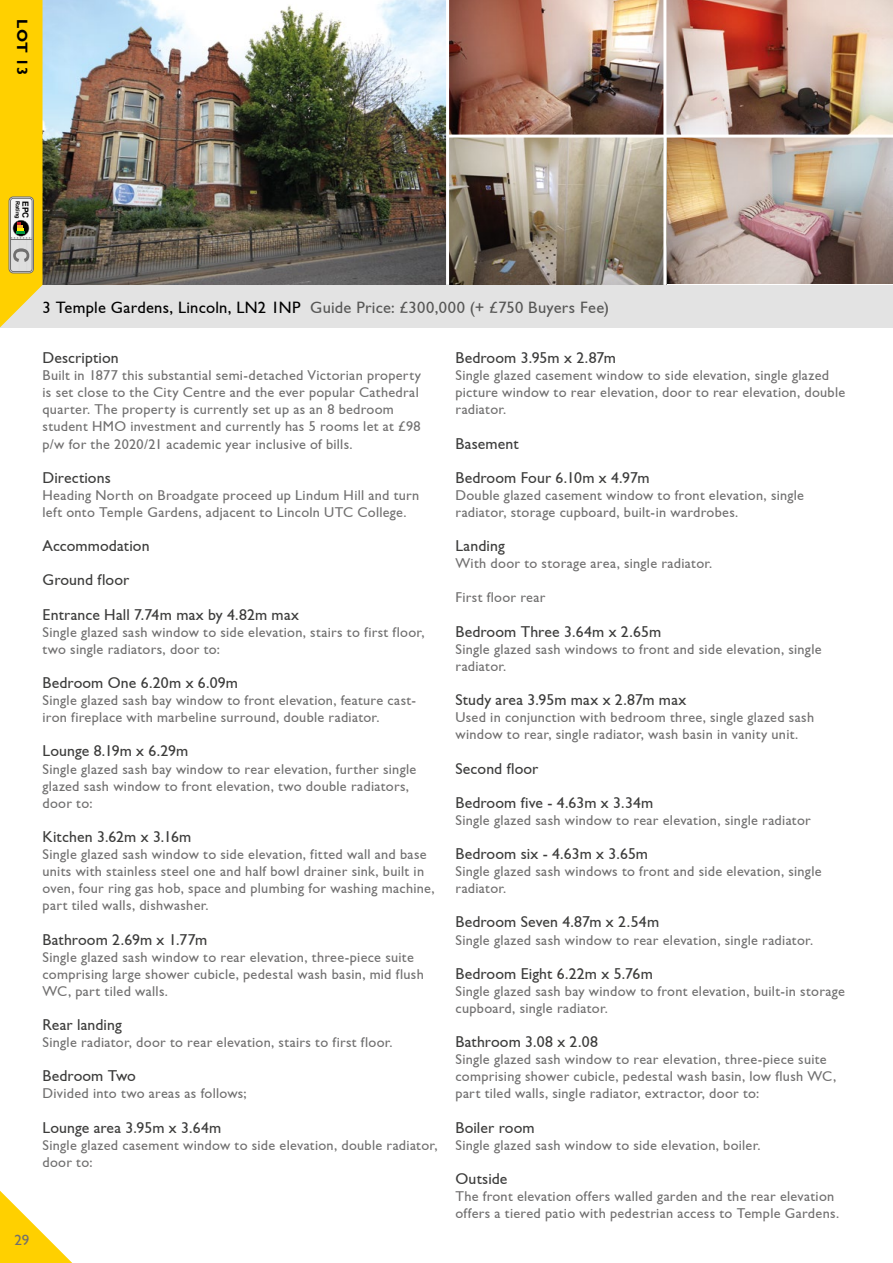
<style>
.page{position:relative;width:893px;height:1263px;background:#fff}
.page>*{position:absolute;margin:0;border:0;box-sizing:border-box;transform-origin:0 0}
.t1{font:16.5px "Gill Sans";letter-spacing:.015em;color:#575756}
.t2{font:15.75px/34.2px "Gill Sans";letter-spacing:.005em;color:#3c3c3b}
.t3{font:700 15px "Gill Sans";color:#000}
.t4{font:15px "Gill Sans";color:#706f6f}
.t5{font:14.25px/17.1px "Gill Sans";letter-spacing:.02em;color:#706f6f}
.t6{font:700 8.55px "Arial";color:#000}
.t7{font:700 5.7px "Arial";color:#000}
.s1{color:#000}
</style>
<div class="page">
<svg style="left:0;top:1191px;width:72px;height:72px"></svg>
<img style="left:666px;top:0;width:227px;height:283px">
<img style="left:43px;top:0;width:620px;height:285px">
<hr style="left:448px;top:135px;width:445px;height:3px;background:#fff">
<div style="left:0;top:285px;width:893px;height:42px;background:#e3e3e3"></div>
<hr style="left:446px;top:0;width:3px;height:285px;background:#fff">
<svg style="left:0;top:0;width:43px;height:327px;background:#f4ce24"></svg>
<div style="left:10px;top:198px;width:22px;height:74px;border:1px solid #706f6f;border-radius:3px"></div>
<p class="t3" style="left:31px;top:19px;width:57px;rotate:90deg">LOT 13</p>
<p class="t7" style="left:22px;top:201px;width:19px;rotate:90deg">Rating</p>
<p class="t6" style="left:31px;top:201px;width:19px;rotate:90deg">EPC</p>
<p class="t1" style="left:43px;top:298px;width:568px"><span class="s1">3 Temple Gardens, Lincoln, LN2 1NP</span> Guide Price: £300,000 (+ £750 Buyers Fee)</p>
<p class="t2" style="left:43px;top:341px;width:78px">Description</p>
<p class="t5" style="left:43px;top:367px;width:380px">Built in 1877 this substantial semi-detached Victorian property is set close to the City Centre and the ever popular Cathedral quarter. The property is currently set up as an 8 bedroom student HMO investment and currently has 5 rooms let at £98 p/w for the 2020/21 academic year inclusive of bills.</p>
<p class="t2" style="left:43px;top:460px;width:70px">Directions</p>
<p class="t5" style="left:43px;top:487px;width:378px">Heading North on Broadgate proceed up Lindum Hill and turn left onto Temple Gardens, adjacent to Lincoln UTC College.</p>
<p class="t2" style="left:43px;top:529px;width:258px">Accommodation<br>Ground floor<br>Entrance Hall 7.74m max by 4.82m max</p>
<p class="t5" style="left:43px;top:623px;width:383px">Single glazed sash window to side elevation, stairs to first floor, two single radiators, door to:</p>
<p class="t2" style="left:43px;top:666px;width:197px">Bedroom One 6.20m x 6.09m</p>
<p class="t5" style="left:43px;top:692px;width:375px">Single glazed sash bay window to front elevation, feature cast&shy;iron fireplace with marbeline surround, double radiator.</p>
<p class="t2" style="left:43px;top:734px;width:147px">Lounge 8.19m x 6.29m</p>
<p class="t5" style="left:43px;top:760px;width:375px">Single glazed sash bay window to rear elevation, further single glazed sash window to front elevation, two double radiators, door to:</p>
<p class="t2" style="left:43px;top:820px;width:150px">Kitchen 3.62m x 3.16m</p>
<p class="t5" style="left:43px;top:846px;width:394px">Single glazed sash window to side elevation, fitted wall and base units with stainless steel one and half bowl drainer sink, built in oven, four ring gas hob, space and plumbing for washing machine, part tiled walls, dishwasher.</p>
<p class="t2" style="left:43px;top:922px;width:166px">Bathroom 2.69m x 1.77m</p>
<p class="t5" style="left:43px;top:948px;width:383px">Single glazed sash window to rear elevation, three-piece suite comprising large shower cubicle, pedestal wash basin, mid flush<br>WC, part tiled walls.</p>
<p class="t2" style="left:43px;top:1008px;width:81px">Rear landing</p>
<p class="t5" style="left:43px;top:1034px;width:352px">Single radiator, door to rear elevation, stairs to first floor.</p>
<p class="t2" style="left:43px;top:1059px;width:95px">Bedroom Two</p>
<p class="t5" style="left:43px;top:1085px;width:206px">Divided into two areas as follows;</p>
<p class="t2" style="left:43px;top:1110px;width:180px">Lounge area 3.95m x 3.64m</p>
<p class="t5" style="left:43px;top:1136px;width:396px">Single glazed casement window to side elevation, double radiator, door to:</p>
<p class="t4" style="left:14px;top:1231px;width:17px">29</p>
<p class="t2" style="left:455px;top:341px;width:162px">Bedroom 3.95m x 2.87m</p>
<p class="t5" style="left:455px;top:367px;width:391px">Single glazed casement window to side elevation, single glazed picture window to rear elevation, door to rear elevation, double radiator.</p>
<p class="t2" style="left:455px;top:426px;width:195px">Basement<br>Bedroom Four 6.10m x 4.97m</p>
<p class="t5" style="left:455px;top:487px;width:350px">Double glazed casement window to front elevation, single radiator, storage cupboard, built-in wardrobes.</p>
<p class="t2" style="left:455px;top:529px;width:51px">Landing</p>
<p class="t5" style="left:455px;top:555px;width:258px">With door to storage area, single radiator.</p>
<p class="t5" style="left:455px;top:589px;width:91px">First floor rear</p>
<p class="t2" style="left:455px;top:614px;width:207px">Bedroom Three 3.64m x 2.65m</p>
<p class="t5" style="left:455px;top:640px;width:368px">Single glazed sash windows to front and side elevation, single radiator.</p>
<p class="t2" style="left:455px;top:683px;width:232px">Study area 3.95m max x 2.87m max</p>
<p class="t5" style="left:455px;top:709px;width:360px">Used in conjunction with bedroom three, single glazed sash window to rear, single radiator, wash basin in vanity unit.</p>
<p class="t2" style="left:455px;top:751px;width:199px">Second floor<br>Bedroom five - 4.63m x 3.34m</p>
<p class="t5" style="left:455px;top:811px;width:357px">Single glazed sash window to rear elevation, single radiator</p>
<p class="t2" style="left:455px;top:837px;width:194px">Bedroom six - 4.63m x 3.65m</p>
<p class="t5" style="left:455px;top:863px;width:368px">Single glazed sash windows to front and side elevation, single radiator.</p>
<p class="t2" style="left:455px;top:905px;width:205px">Bedroom Seven 4.87m x 2.54m</p>
<p class="t5" style="left:455px;top:931px;width:359px">Single glazed sash window to rear elevation, single radiator.</p>
<p class="t2" style="left:455px;top:956px;width:199px">Bedroom Eight 6.22m x 5.76m</p>
<p class="t5" style="left:455px;top:982px;width:391px">Single glazed sash bay window to front elevation, built-in storage cupboard, single radiator.</p>
<p class="t2" style="left:455px;top:1025px;width:144px">Bathroom 3.08 x 2.08</p>
<p class="t5" style="left:455px;top:1051px;width:382px">Single glazed sash window to rear elevation, three-piece suite comprising shower cubicle, pedestal wash basin, low flush WC, part tiled walls, single radiator, extractor, door to:</p>
<p class="t2" style="left:455px;top:1110px;width:81px">Boiler room</p>
<p class="t5" style="left:455px;top:1136px;width:307px">Single glazed sash window to side elevation, boiler.</p>
<p class="t2" style="left:455px;top:1162px;width:54px">Outside</p>
<p class="t5" style="left:455px;top:1188px;width:385px">The front elevation offers walled garden and the rear elevation offers a tiered patio with pedestrian access to Temple Gardens.</p>
</div>
